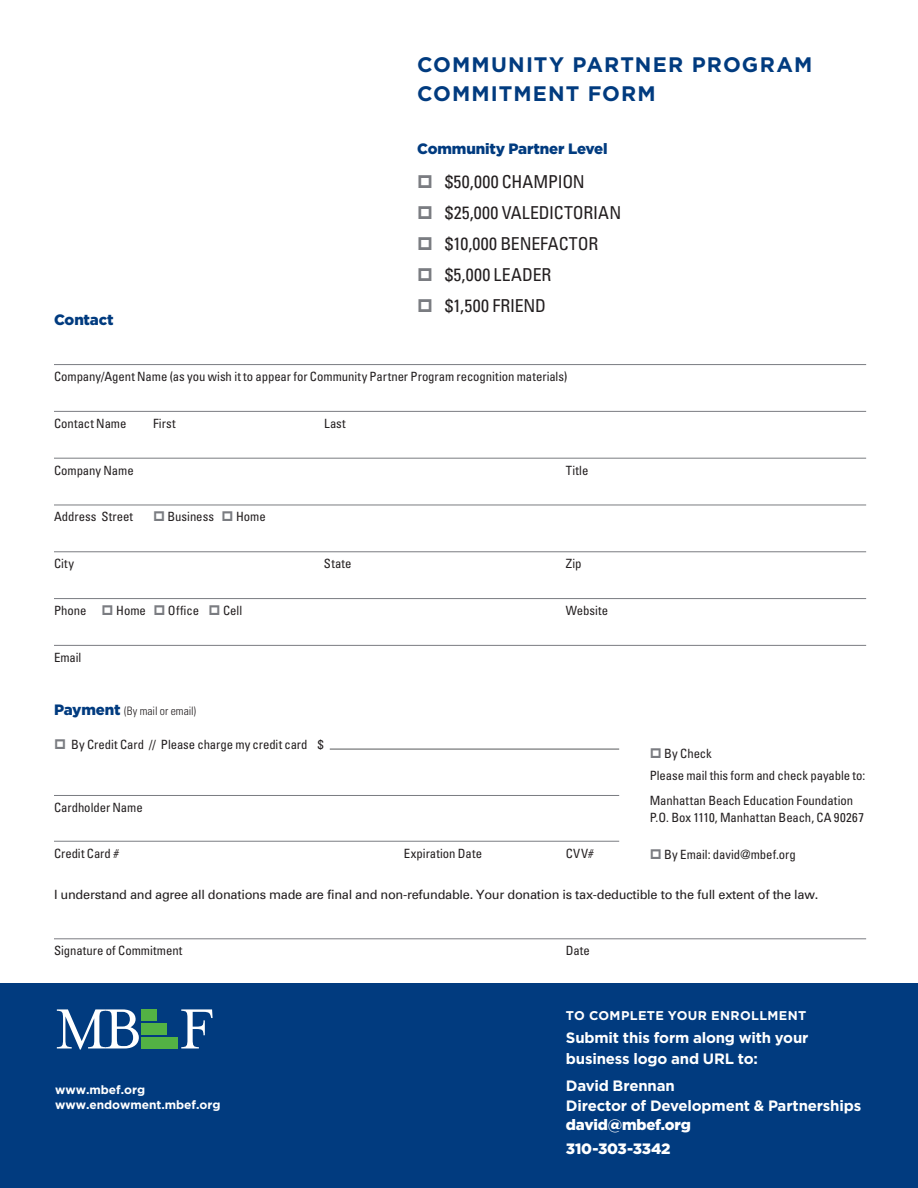
<style>
.page{position:relative;width:918px;height:1188px;background:#fff}
.page>*{position:absolute;margin:0;border:0;box-sizing:border-box;transform-origin:0 0}
.States{font:700 21px/28.5px "Gotham";letter-spacing:.055em;color:#013b7f}
.SMALL_Body{font:condensed 17.85px "Univers";color:#231f20}
.map_text{font:700 15px/19.5px "Gotham";letter-spacing:-.015em;color:#fff}
.map_text-2{font:900 15px "Gotham";letter-spacing:-.01em;color:#013b7f}
.map_text-3{font:900 15px "Gotham";letter-spacing:-.01em;color:#fff}
.SMALL_Body-2{font:condensed 12.75px/22.5px "Univers";letter-spacing:-.005em;color:#231f20}
.t1{font:12.75px "Univers";letter-spacing:-.02em;color:#231f20}
.map_text-4{font:700 12.6px "Gotham";letter-spacing:.03em;color:#fff}
.t2{font:700 12px/15px "Gotham";letter-spacing:-.005em;color:#fff}
.map_text-5{font:300 condensed 11.7px "Univers";letter-spacing:.005em;color:#231f20}
.s1{font-family:"Gotham";font-weight:900;font-stretch:normal;font-size:15px;color:#013b7f}
.s2{font-weight:900}
</style>
<div class="page">
<div style="left:0;top:984px;width:918px;height:204px;background:#013b7f"></div>
<hr style="left:54px;top:364px;width:812px;height:1px;background:#7a7c81">
<hr style="left:54px;top:411px;width:812px;height:1px;background:#7a7c81">
<hr style="left:54px;top:458px;width:812px;height:1px;background:#7a7c81">
<hr style="left:54px;top:505px;width:812px;height:1px;background:#7a7c81">
<hr style="left:54px;top:551px;width:812px;height:1px;background:#7a7c81">
<hr style="left:54px;top:598px;width:812px;height:1px;background:#7a7c81">
<hr style="left:54px;top:645px;width:812px;height:1px;background:#7a7c81">
<hr style="left:54px;top:939px;width:812px;height:1px;background:#7a7c81">
<hr style="left:54px;top:795px;width:565px;height:1px;background:#7a7c81">
<hr style="left:54px;top:841px;width:565px;height:1px;background:#7a7c81">
<hr style="left:330px;top:749px;width:289px;height:1px;background:#57585a">
<svg style="left:57px;top:1009px;width:82px;height:41px"></svg>
<svg style="left:181px;top:1009px;width:32px;height:39px"></svg>
<div style="left:142px;top:1009px;width:15px;height:12px;background:#53b244"></div>
<div style="left:142px;top:1023px;width:25px;height:12px;background:#53b244"></div>
<div style="left:142px;top:1037px;width:36px;height:12px;background:#53b244"></div>
<p class="map_text-2" style="left:54px;top:310px;width:61px">Contact</p>
<p class="States" style="left:417px;top:50px;width:397px">COMMUNITY PARTNER PROGRAM<br>COMMITMENT FORM</p>
<p class="map_text-2" style="left:417px;top:138px;width:192px">Community Partner Level</p>
<p class="SMALL_Body" style="left:445px;top:170px;width:141px">$50,000 CHAMPION</p>
<p class="SMALL_Body" style="left:445px;top:201px;width:178px">$25,000 VALEDICTORIAN</p>
<p class="SMALL_Body" style="left:445px;top:232px;width:155px">$10,000 BENEFACTOR</p>
<p class="SMALL_Body" style="left:445px;top:263px;width:108px">$5,000 LEADER</p>
<p class="SMALL_Body" style="left:445px;top:294px;width:102px">$1,500 FRIEND</p>
<p class="SMALL_Body-2" style="left:54px;top:365px;width:515px">Company/Agent Name (as you wish it to appear for Community Partner Program recognition materials)</p>
<p class="SMALL_Body-2" style="left:54px;top:412px;width:74px">Contact Name</p>
<p class="SMALL_Body-2" style="left:153px;top:412px;width:24px">First</p>
<p class="SMALL_Body-2" style="left:324px;top:412px;width:23px">Last</p>
<p class="SMALL_Body-2" style="left:54px;top:459px;width:81px">Company Name</p>
<p class="SMALL_Body-2" style="left:566px;top:459px;width:24px">Title</p>
<p class="SMALL_Body-2" style="left:54px;top:505px;width:81px">Address Street</p>
<p class="SMALL_Body-2" style="left:168px;top:505px;width:48px">Business</p>
<p class="SMALL_Body-2" style="left:236px;top:505px;width:31px">Home</p>
<p class="SMALL_Body-2" style="left:54px;top:552px;width:22px">City</p>
<p class="SMALL_Body-2" style="left:324px;top:552px;width:29px">State</p>
<p class="SMALL_Body-2" style="left:566px;top:552px;width:17px">Zip</p>
<p class="SMALL_Body-2" style="left:54px;top:599px;width:34px">Phone</p>
<p class="SMALL_Body-2" style="left:116px;top:599px;width:31px">Home</p>
<p class="SMALL_Body-2" style="left:168px;top:599px;width:33px">Office</p>
<p class="SMALL_Body-2" style="left:223px;top:599px;width:21px">Cell</p>
<p class="SMALL_Body-2" style="left:566px;top:599px;width:44px">Website</p>
<p class="SMALL_Body-2" style="left:54px;top:646px;width:29px">Email</p>
<p class="map_text-5" style="left:54px;top:704px;width:144px"><span class="s1">Payment</span> (By mail or email)</p>
<p class="SMALL_Body-2" style="left:71px;top:733px;width:254px">By Credit Card // Please charge my credit card $</p>
<p class="SMALL_Body-2" style="left:54px;top:796px;width:90px">Cardholder Name</p>
<p class="SMALL_Body-2" style="left:54px;top:842px;width:66px">Credit Card #</p>
<p class="SMALL_Body-2" style="left:404px;top:842px;width:80px">Expiration Date</p>
<p class="SMALL_Body-2" style="left:566px;top:842px;width:30px">CVV#</p>
<p class="SMALL_Body-2" style="left:650px;top:742px;width:217px;text-indent:15px">By Check<br>Please mail this form and check payable to:</p>
<p class="SMALL_Body-2" style="left:650px;top:789px;width:205px">Manhattan Beach Education Foundation</p>
<p class="SMALL_Body-2" style="left:650px;top:806px;width:216px">P.O. Box 1110, Manhattan Beach, CA 90267</p>
<p class="SMALL_Body-2" style="left:664px;top:843px;width:133px">By Email: david@mbef.org</p>
<p class="t1" style="left:54px;top:886px;width:766px">I understand and agree all donations made are final and non-refundable. Your donation is tax-deductible to the full extent of the law.</p>
<p class="SMALL_Body-2" style="left:54px;top:939px;width:130px">Signature of Commitment</p>
<p class="SMALL_Body-2" style="left:566px;top:939px;width:26px">Date</p>
<p class="t2" style="left:55px;top:1082px;width:167px">www.mbef.org www.endowment.mbef.org</p>
<p class="map_text-4" style="left:566px;top:1007px;width:242px">TO COMPLETE YOUR ENROLLMENT</p>
<p class="map_text" style="left:566px;top:1027px;width:244px;line-height:21px">Submit this form along with your business logo and URL to:</p>
<p class="map_text" style="left:566px;top:1076px;width:297px">David Brennan<br>Director of Development &amp; Partnerships <span class="s2">david@mbef.org</span></p>
<p class="map_text-3" style="left:566px;top:1138px;width:106px">310-303-3342</p>
</div>
